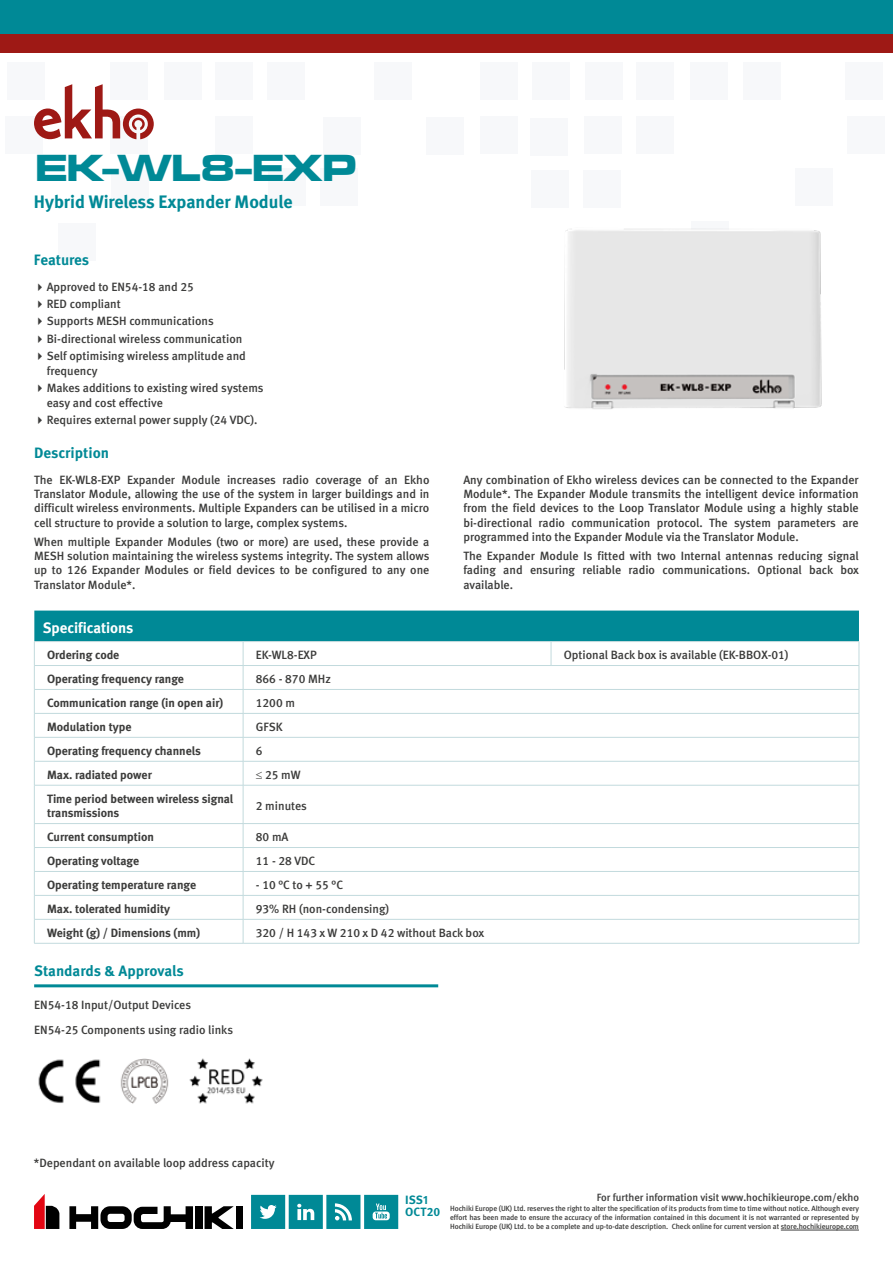
<style>
.page{position:relative;width:893px;height:1263px;background:#fff}
.page>*{position:absolute;margin:0;border:0;box-sizing:border-box;transform-origin:0 0}
.t1{font:39px "Microgramma D Bold Exte";color:#008996}
.t2{font:18px "Meta Bold CE Lf";color:#008996}
.t3{font:700 15px "Meta Pro";letter-spacing:-.005em;color:#008996}
.t4{font:15px "Meta Bold CE Lf";color:#fff}
.t5{font:12px/14.4px "Meta Medium CELF";color:#3c3c3b}
.t6{font:12px/14.4px "Meta Bold CE Lf";color:#3c3c3b}
.t7{font:700 12px/12.5px "Meta Pro";letter-spacing:.005em;color:#008996}
.t8{font:10.5px "Meta Medium CELF";color:#3c3c3b}
.t9{font:7.5px/9px "Meta Medium CELF";letter-spacing:-.01em;color:#3c3c3b;text-align:justify}
</style>
<div class="page">
<div style="left:796px;top:168px;width:37px;height:37px;background:#f7f8fa"></div>
<div style="left:532px;top:170px;width:37px;height:37px;background:#f7f8fa"></div>
<div style="left:480px;top:116px;width:37px;height:37px;background:#f7f8fa"></div>
<div style="left:531px;top:118px;width:37px;height:37px;background:#f7f8fa"></div>
<div style="left:323px;top:117px;width:37px;height:37px;background:#f7f8fa"></div>
<div style="left:426px;top:117px;width:37px;height:37px;background:#f7f8fa"></div>
<div style="left:268px;top:168px;width:37px;height:37px;background:#f7f8fa"></div>
<div style="left:320px;top:168px;width:37px;height:37px;background:#f7f8fa"></div>
<div style="left:583px;top:170px;width:37px;height:37px;background:#f7f8fa"></div>
<div style="left:584px;top:116px;width:37px;height:37px;background:#f7f8fa"></div>
<div style="left:637px;top:63px;width:37px;height:37px;background:#f7f8fa"></div>
<div style="left:690px;top:63px;width:38px;height:37px;background:#f7f8fa"></div>
<div style="left:743px;top:63px;width:37px;height:37px;background:#f7f8fa"></div>
<div style="left:845px;top:63px;width:37px;height:37px;background:#f7f8fa"></div>
<div style="left:847px;top:116px;width:37px;height:37px;background:#f7f8fa"></div>
<div style="left:585px;top:63px;width:37px;height:37px;background:#f7f8fa"></div>
<div style="left:533px;top:63px;width:37px;height:37px;background:#f7f8fa"></div>
<div style="left:480px;top:63px;width:37px;height:37px;background:#f7f8fa"></div>
<div style="left:375px;top:63px;width:37px;height:37px;background:#f7f8fa"></div>
<div style="left:5px;top:116px;width:37px;height:37px;background:#f7f8fa"></div>
<div style="left:111px;top:116px;width:37px;height:37px;background:#f7f8fa"></div>
<div style="left:112px;top:170px;width:37px;height:37px;background:#f7f8fa"></div>
<div style="left:111px;top:63px;width:37px;height:37px;background:#f7f8fa"></div>
<div style="left:164px;top:63px;width:37px;height:37px;background:#f7f8fa"></div>
<div style="left:216px;top:63px;width:37px;height:37px;background:#f7f8fa"></div>
<div style="left:7px;top:63px;width:37px;height:37px;background:#f7f8fa"></div>
<div style="left:267px;top:63px;width:38px;height:37px;background:#f7f8fa"></div>
<div style="left:637px;top:116px;width:37px;height:37px;background:#f7f8fa"></div>
<div style="left:58px;top:224px;width:37px;height:37px;background:#f7f8fa"></div>
<div style="left:215px;top:116px;width:37px;height:37px;background:#f7f8fa"></div>
<svg style="left:251px;top:1195px;width:147px;height:34px;background:#2f9ea9"></svg>
<hr style="left:781px;top:1230px;width:78px;height:1px;background:#3c3c3b">
<svg style="left:34px;top:1194px;width:25px;height:35px"></svg>
<svg style="left:69px;top:1206px;width:124px;height:23px"></svg>
<div style="left:195px;top:1206px;width:8px;height:23px;background:#000"></div>
<svg style="left:205px;top:1206px;width:29px;height:23px"></svg>
<div style="left:236px;top:1206px;width:7px;height:23px;background:#000"></div>
<div style="left:0;top:0;width:893px;height:34px;background:#008996"></div>
<div style="left:0;top:34px;width:893px;height:18px;background:#9e1915"></div>
<svg style="left:34px;top:84px;width:120px;height:55px"></svg>
<img style="left:564px;top:228px;width:258px;height:181px">
<hr style="left:34px;top:984px;width:404px;height:3px;background:#008996">
<img style="left:120px;top:1058px;width:49px;height:45px">
<img style="left:38px;top:1059px;width:63px;height:44px">
<img style="left:189px;top:1058px;width:74px;height:46px">
<svg style="left:35px;top:786px;width:824px;height:157px"></svg>
<hr style="left:34px;top:785px;width:209px;height:1px;background:#c2dadd">
<hr style="left:243px;top:785px;width:308px;height:1px;background:#c2dadd">
<hr style="left:551px;top:785px;width:308px;height:1px;background:#c2dadd">
<hr style="left:34px;top:823px;width:209px;height:1px;background:#c2dadd">
<hr style="left:243px;top:823px;width:308px;height:1px;background:#c2dadd">
<hr style="left:551px;top:823px;width:308px;height:1px;background:#c2dadd">
<hr style="left:34px;top:847px;width:209px;height:1px;background:#c2dadd">
<hr style="left:243px;top:847px;width:308px;height:1px;background:#c2dadd">
<hr style="left:551px;top:847px;width:308px;height:1px;background:#c2dadd">
<hr style="left:34px;top:871px;width:209px;height:1px;background:#c2dadd">
<hr style="left:243px;top:871px;width:308px;height:1px;background:#c2dadd">
<hr style="left:551px;top:871px;width:308px;height:1px;background:#c2dadd">
<hr style="left:34px;top:895px;width:209px;height:1px;background:#c2dadd">
<hr style="left:243px;top:895px;width:308px;height:1px;background:#c2dadd">
<hr style="left:551px;top:895px;width:308px;height:1px;background:#c2dadd">
<hr style="left:34px;top:919px;width:209px;height:1px;background:#c2dadd">
<hr style="left:243px;top:919px;width:308px;height:1px;background:#c2dadd">
<hr style="left:551px;top:919px;width:308px;height:1px;background:#c2dadd">
<hr style="left:34px;top:943px;width:209px;height:1px;background:#c2dadd">
<hr style="left:243px;top:943px;width:308px;height:1px;background:#c2dadd">
<hr style="left:551px;top:943px;width:308px;height:1px;background:#c2dadd">
<svg style="left:34px;top:611px;width:826px;height:174px"></svg>
<hr style="left:34px;top:785px;width:1px;height:38px;background:#c2dadd">
<hr style="left:243px;top:785px;width:1px;height:38px;background:#c2dadd">
<hr style="left:859px;top:785px;width:1px;height:38px;background:#c2dadd">
<svg style="left:34px;top:824px;width:1px;height:119px"></svg>
<svg style="left:243px;top:824px;width:1px;height:119px"></svg>
<svg style="left:859px;top:824px;width:1px;height:119px"></svg>
<h1 class="t1" style="left:35px;top:141px;width:322px">EK-WL8-EXP</h1>
<h2 class="t2" style="left:34px;top:190px;width:260px">Hybrid Wireless Expander Module</h2>
<p class="t3" style="left:34px;top:248px;width:57px">Features</p>
<p class="t5" style="left:47px;top:279px;width:201px;line-height:17.1px">Approved to EN54-18 and 25<br>RED compliant<br>Supports MESH communications<br>Bi-directional wireless communication<br>Self optimising wireless amplitude and</p>
<p class="t5" style="left:47px;top:362px;width:218px;line-height:17.1px">frequency<br>Makes additions to existing wired systems</p>
<p class="t5" style="left:47px;top:394px;width:212px;line-height:17.1px">easy and cost effective<br>Requires external power supply (24 VDC).</p>
<p class="t3" style="left:34px;top:441px;width:77px">Description</p>
<p class="t5" style="left:34px;top:472px;width:397px;text-align:justify">The EK-WL8-EXP Expander Module increases radio coverage of an Ekho Translator Module, allowing the use of the system in larger buildings and in difficult wireless environments. Multiple Expanders can be utilised in a micro cell structure to provide a solution to large, complex systems.</p>
<p class="t5" style="left:34px;top:534px;width:397px;text-align:justify">When multiple Expander Modules (two or more) are used, these provide a MESH solution maintaining the wireless systems integrity. The system allows up to 126 Expander Modules or field devices to be configured to any one Translator Module*.</p>
<p class="t5" style="left:463px;top:472px;width:397px;text-align:justify">Any combination of Ekho wireless devices can be connected to the Expander Module*. The Expander Module transmits the intelligent device information from the field devices to the Loop Translator Module using a highly stable bi-directional radio communication protocol. The system parameters are programmed into the Expander Module via the Translator Module.</p>
<p class="t5" style="left:463px;top:549px;width:397px;text-align:justify">The Expander Module Is fitted with two Internal antennas reducing signal fading and ensuring reliable radio communications. Optional back box available.</p>
<p class="t4" style="left:43px;top:618px;width:92px">Specifications</p>
<p class="t6" style="left:47px;top:648px;width:74px">Ordering code</p>
<p class="t5" style="left:256px;top:648px;width:62px">EK-WL8-EXP</p>
<p class="t5" style="left:564px;top:648px;width:226px">Optional Back box is available (EK-BBOX-01)</p>
<p class="t6" style="left:47px;top:672px;width:138px">Operating frequency range</p>
<p class="t5" style="left:256px;top:672px;width:77px">866 - 870 MHz</p>
<p class="t6" style="left:47px;top:696px;width:178px">Communication range (in open air)</p>
<p class="t5" style="left:256px;top:696px;width:41px">1200 m</p>
<p class="t6" style="left:47px;top:720px;width:86px">Modulation type</p>
<p class="t5" style="left:256px;top:720px;width:28px">GFSK</p>
<p class="t6" style="left:47px;top:743px;width:155px">Operating frequency channels</p>
<p class="t5" style="left:256px;top:744px;width:8px">6</p>
<p class="t6" style="left:47px;top:767px;width:106px">Max. radiated power</p>
<p class="t5" style="left:256px;top:767px;width:46px">≤ 25 mW</p>
<p class="t6" style="left:47px;top:791px;width:188px">Time period between wireless signal transmissions</p>
<p class="t5" style="left:256px;top:799px;width:52px">2 minutes</p>
<p class="t6" style="left:47px;top:830px;width:109px">Current consumption</p>
<p class="t5" style="left:256px;top:830px;width:34px">80 mA</p>
<p class="t6" style="left:47px;top:854px;width:93px">Operating voltage</p>
<p class="t5" style="left:256px;top:854px;width:61px">11 - 28 VDC</p>
<p class="t6" style="left:47px;top:878px;width:150px">Operating temperature range</p>
<p class="t5" style="left:256px;top:878px;width:89px">-10°Cto+55°C</p>
<p class="t6" style="left:47px;top:902px;width:125px">Max. tolerated humidity</p>
<p class="t5" style="left:256px;top:902px;width:135px">93% RH (non-condensing)</p>
<p class="t6" style="left:47px;top:925px;width:155px">Weight (g) / Dimensions (mm)</p>
<p class="t5" style="left:256px;top:926px;width:230px">320 / H 143 x W 210 x D 42 without Back box</p>
<p class="t3" style="left:34px;top:959px;width:151px">Standards &amp; Approvals</p>
<p class="t5" style="left:34px;top:992px;width:200px;line-height:25px">EN54-18 Input/Output Devices<br>EN54-25 Components using radio links</p>
<p class="t5" style="left:34px;top:1156px;width:242px">*Dependant on available loop address capacity</p>
<p class="t7" style="left:405px;top:1193px;width:37px">ISS1<br>OCT20</p>
<p class="t8" style="left:597px;top:1191px;width:264px">For further information visit www.hochikieurope.com/ekho</p>
<p class="t9" style="left:450px;top:1204px;width:410px">Hochiki Europe (UK) Ltd. reserves the right to alter the specification of its products from time to time without notice. Although every effort has been made to ensure the accuracy of the information contained in this document it is not warranted or represented by Hochiki Europe (UK) Ltd. to be a complete and up-to-date description. Check online for current version at store.hochikieurope.com</p>
</div>
